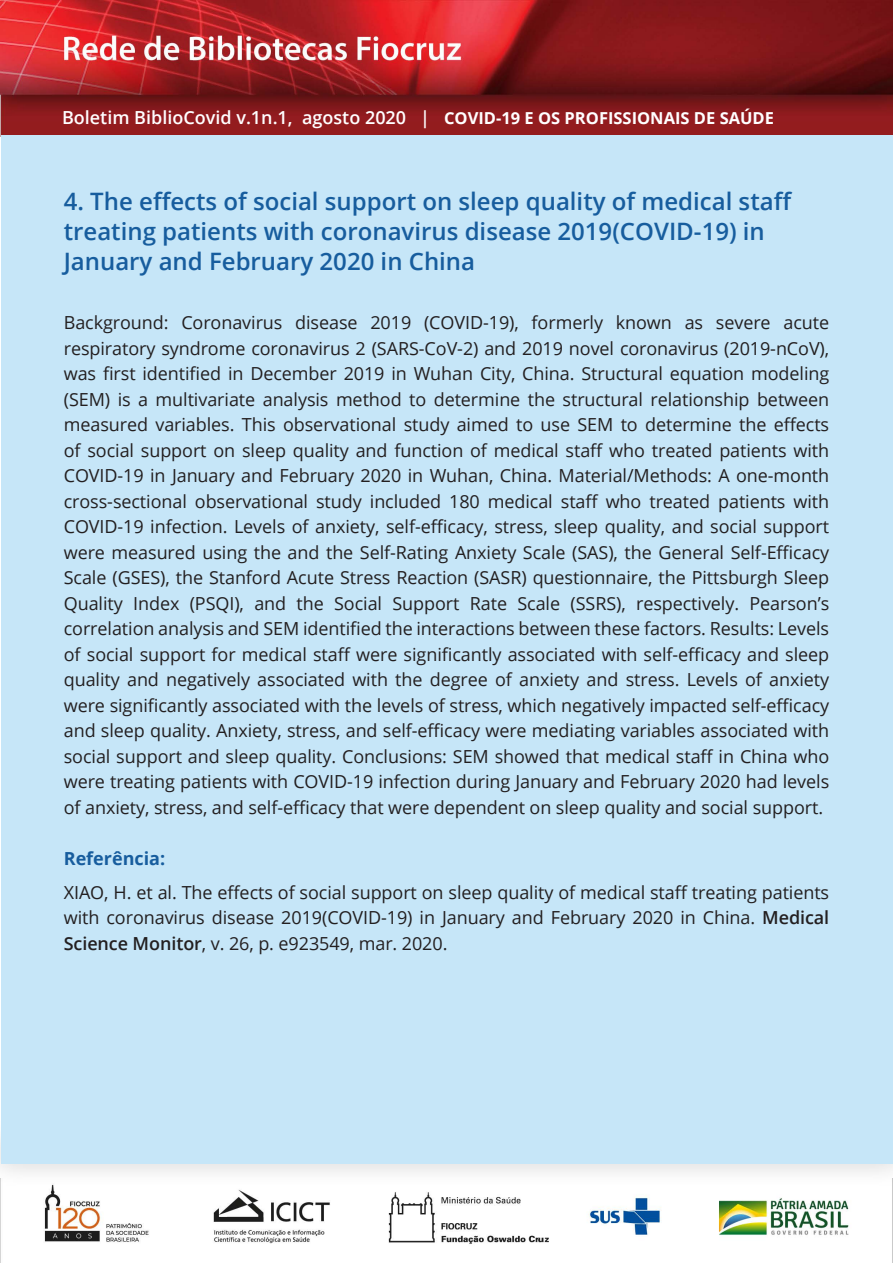
<style>
.page{position:relative;width:893px;height:1263px;background:#fff}
.page>*{position:absolute;margin:0;border:0;box-sizing:border-box;transform-origin:0 0}
.t1{font:600 24px/30px "Open Sans";color:#175d9e}
.t2{font:18px/25.5px "Open Sans";letter-spacing:-.005em;color:#231f20;text-align:justify}
.t3{font:600 18px "Open Sans";color:#fff}
.t4{font:700 18px "Open Sans";color:#175d9e}
.s1{font-weight:700;font-size:16.5px}
.s2{font-weight:600}
</style>
<div class="page">
<img style="left:0;top:1185px;width:893px;height:78px">
<img style="left:0;top:0;width:893px;height:136px">
<div style="left:1px;top:135px;width:891px;height:1028px;background:#c6e6f8"></div>
<p class="t3" style="left:62px;top:105px;width:714px">Boletim BiblioCovid v.1n.1, agosto 2020 | <span class="s1">COVID-19 E OS PROFISSIONAIS DE SAÚDE</span></p>
<h1 class="t1" style="left:64px;top:185px;width:730px">4. The effects of social support on sleep quality of medical staff treating patients with coronavirus disease 2019(COVID-19) in<br>January and February 2020 in China</h1>
<p class="t2" style="left:64px;top:309px;width:767px">Background: Coronavirus disease 2019 (COVID-19), formerly known as severe acute respiratory syndrome coronavirus 2 (SARS-CoV-2) and 2019 novel coronavirus (2019-nCoV), was first identified in December 2019 in Wuhan City, China. Structural equation modeling (SEM) is a multivariate analysis method to determine the structural relationship between measured variables. This observational study aimed to use SEM to determine the effects of social support on sleep quality and function of medical staff who treated patients with COVID-19 in January and February 2020 in Wuhan, China. Material/Methods: A one-month cross-sectional observational study included 180 medical staff who treated patients with COVID-19 infection. Levels of anxiety, self-efficacy, stress, sleep quality, and social support were measured using the and the Self-Rating Anxiety Scale (SAS), the General Self-Efficacy Scale (GSES), the Stanford Acute Stress Reaction (SASR) questionnaire, the Pittsburgh Sleep Quality Index (PSQI), and the Social Support Rate Scale (SSRS), respectively. Pearson’s correlation analysis and SEM identified the interactions between these factors. Results: Levels of social support for medical staff were significantly associated with self-efficacy and sleep quality and negatively associated with the degree of anxiety and stress. Levels of anxiety were significantly associated with the levels of stress, which negatively impacted self-efficacy and sleep quality. Anxiety, stress, and self-efficacy were mediating variables associated with social support and sleep quality. Conclusions: SEM showed that medical staff in China who were treating patients with COVID-19 infection during January and February 2020 had levels of anxiety, stress, and self-efficacy that were dependent on sleep quality and social support.</p>
<p class="t4" style="left:64px;top:845px;width:103px">Referência:</p>
<p class="t2" style="left:64px;top:879px;width:767px">XIAO, H. et al. The effects of social support on sleep quality of medical staff treating patients with coronavirus disease 2019(COVID-19) in January and February 2020 in China. <span class="s2">Medical Science Monitor</span>, v. 26, p. e923549, mar. 2020.</p>
</div>
